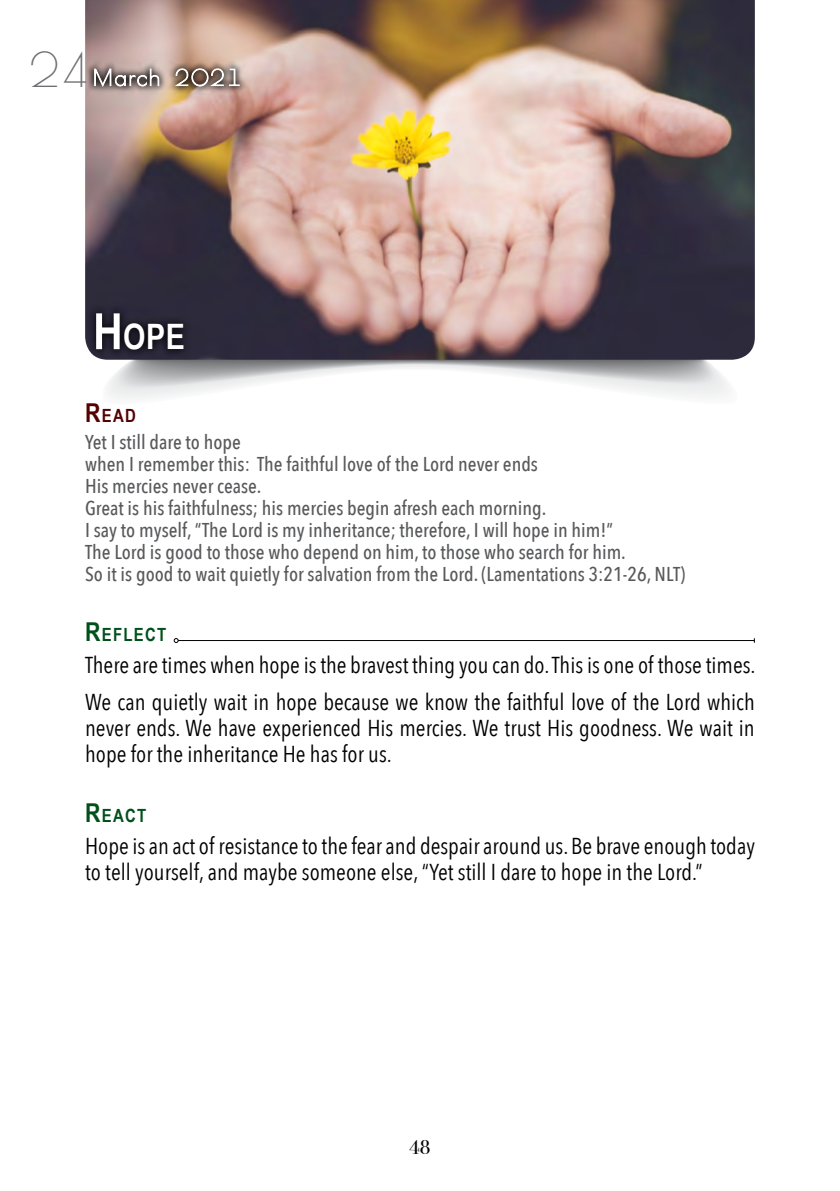
<style>
.page{position:relative;width:840px;height:1191px;background:#fff}
.page>*{position:absolute;margin:0;border:0;box-sizing:border-box;transform-origin:0 0}
.t1{font:700 35px "Arial Narrow";color:#fff}
.t2{font:23px/26px "Avenir Next Condensed";color:#000}
.t3{font:500 20px/22px "Avenir Next Condensed";color:#58595b}
.t4{font:20px "Bodoni Svty Two ITCTT";color:#000}
.t5{font:700 18.2px "Arial Narrow";letter-spacing:.07em;color:#00501c}
.t6{font:700 18.2px "Arial Narrow";color:#530101}
.s1{font-size:50px}
.s2{font-size:26px}
</style>
<div class="page">
<svg style="left:108px;top:360px;width:621px;height:39px"></svg>
<img style="left:85px;top:0;width:669px;height:360px">
<div style="left:86px;top:60px;width:161px;height:34px;background:#000;opacity:.8"></div>
<svg style="left:94px;top:68px;width:65px;height:19px"></svg>
<svg style="left:176px;top:68px;width:47px;height:18px"></svg>
<svg style="left:229px;top:69px;width:10px;height:17px"></svg>
<div style="left:88px;top:304px;width:105px;height:54px;background:#000;opacity:.85"></div>
<hr style="left:178px;top:640px;width:576px;height:1px;background:#000">
<svg style="left:173px;top:638px;width:5px;height:5px"></svg>
<h1 class="t1" style="left:93px;top:310px;width:93px"><span class="s1">H</span>OPE</h1>
<p class="t6" style="left:85px;top:401px;width:52px"><span class="s2">R</span>EAD</p>
<p class="t3" style="left:85px;top:431px;width:601px">Yet I still dare to hope<br>when I remember this: The faithful love of the Lord never ends<br>His mercies never cease.<br>Great is his faithfulness; his mercies begin afresh each morning.<br>I say to myself, “The Lord is my inheritance; therefore, I will hope in him!”<br>The Lord is good to those who depend on him, to those who search for him.<br>So it is good to wait quietly for salvation from the Lord. (Lamentations 3:21-26, NLT)</p>
<p class="t5" style="left:85px;top:621px;width:83px"><span class="s2">R</span>EFLECT</p>
<p class="t2" style="left:85px;top:645px;width:671px;line-height:37.4px">There are times when hope is the bravest thing you can do. This is one of those times.<br>We can quietly wait in hope because we know the faithful love of the Lord which</p>
<p class="t2" style="left:85px;top:714px;width:670px">never ends. We have experienced His mercies. We trust His goodness. We wait in hope for the inheritance He has for us.</p>
<p class="t5" style="left:85px;top:802px;width:63px"><span class="s2">R</span>EACT</p>
<p class="t2" style="left:85px;top:832px;width:671px">Hope is an act of resistance to the fear and despair around us. Be brave enough today to tell yourself, and maybe someone else, “Yet still I dare to hope in the Lord.”</p>
<p class="t4" style="left:409px;top:1131px;width:23px">48</p>
</div>
